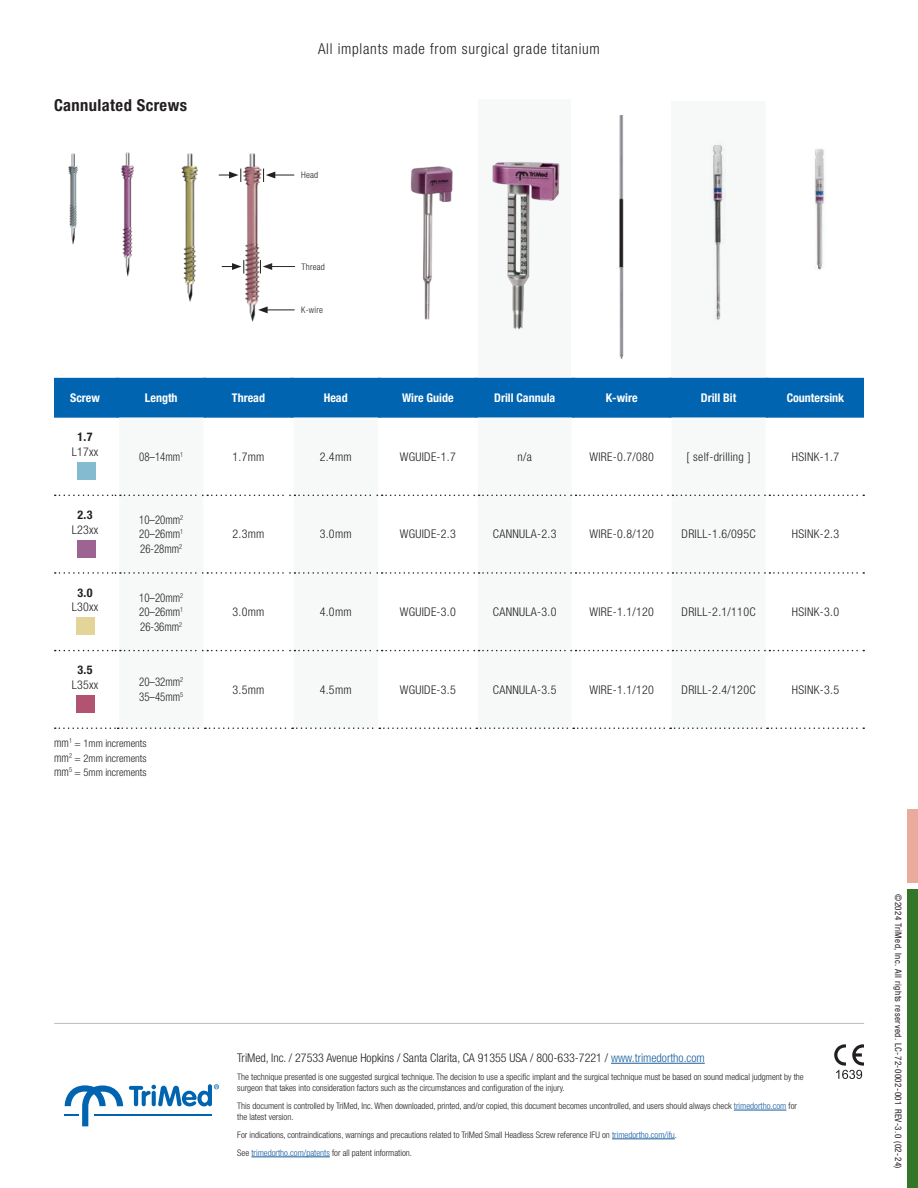
<style>
.page{position:relative;width:918px;height:1188px;background:#fff}
.page>*{position:absolute;margin:0;border:0;box-sizing:border-box;transform-origin:0 0}
.t1{font:700 condensed 16.5px "Helvetica Neue LT Std";letter-spacing:.025em;color:#231f20}
.t2{font:300 condensed 15px "Helvetica Neue LT Std";letter-spacing:.05em;color:#231f20}
.t3{font:300 condensed 12px "Helvetica Neue LT Std";letter-spacing:.025em;color:#231f20}
.t4{font:300 condensed 12px "Helvetica Neue LT Std";color:#231f20}
.t5{font:300 condensed 12px "Helvetica Neue LT Std";letter-spacing:.025em;color:#231f20;scale:.9 1}
.t6{font:700 condensed 12px "Helvetica Neue LT Std";color:#fff}
.t7{font:700 condensed 12px "Helvetica Neue LT Std";color:#231f20}
.t8{font:300 condensed 10.5px "Helvetica Neue LT Std";color:#231f20}
.t9{font:300 condensed 9px/10.8px "Helvetica Neue LT Std";color:#231f20}
.t10{font:condensed 9px "Helvetica Neue LT Std";letter-spacing:.05em;color:#231f20}
.s1{font-size:12px}
.s2{color:#175d9e}
</style>
<div class="page">
<img style="left:241px;top:153px;width:21px;height:169px">
<div style="left:672px;top:101px;width:94px;height:317px;background:#f7f9f9"></div>
<div style="left:478px;top:99px;width:93px;height:319px;background:#f7f9f9"></div>
<img style="left:492px;top:162px;width:68px;height:168px">
<img style="left:814px;top:148px;width:12px;height:122px">
<img style="left:410px;top:166px;width:43px;height:154px">
<svg style="left:263px;top:169px;width:31px;height:13px"></svg>
<svg style="left:258px;top:306px;width:36px;height:7px"></svg>
<svg style="left:260px;top:261px;width:35px;height:12px"></svg>
<svg style="left:219px;top:169px;width:22px;height:13px"></svg>
<svg style="left:222px;top:261px;width:22px;height:12px"></svg>
<img style="left:712px;top:145px;width:13px;height:175px">
<img style="left:181px;top:153px;width:17px;height:149px">
<img style="left:121px;top:152px;width:13px;height:125px">
<img style="left:68px;top:153px;width:10px;height:92px">
<img style="left:619px;top:115px;width:5px;height:153px">
<img style="left:619px;top:268px;width:5px;height:91px">
<div style="left:54px;top:378px;width:810px;height:40px;background:#0164b0"></div>
<svg style="left:55px;top:495px;width:809px;height:1px"></svg>
<svg style="left:55px;top:572px;width:809px;height:2px"></svg>
<svg style="left:55px;top:650px;width:809px;height:1px"></svg>
<svg style="left:55px;top:727px;width:809px;height:2px"></svg>
<hr style="left:116px;top:495px;width:3px;height:78px;background:#fff">
<hr style="left:203px;top:495px;width:3px;height:78px;background:#fff">
<hr style="left:291px;top:495px;width:3px;height:78px;background:#fff">
<hr style="left:378px;top:495px;width:3px;height:78px;background:#fff">
<hr style="left:475px;top:495px;width:3px;height:78px;background:#fff">
<hr style="left:572px;top:495px;width:3px;height:78px;background:#fff">
<hr style="left:669px;top:495px;width:3px;height:78px;background:#fff">
<hr style="left:766px;top:495px;width:3px;height:78px;background:#fff">
<hr style="left:116px;top:573px;width:3px;height:78px;background:#fff">
<hr style="left:203px;top:573px;width:3px;height:78px;background:#fff">
<hr style="left:291px;top:573px;width:3px;height:78px;background:#fff">
<hr style="left:378px;top:573px;width:3px;height:78px;background:#fff">
<hr style="left:475px;top:573px;width:3px;height:78px;background:#fff">
<hr style="left:572px;top:573px;width:3px;height:78px;background:#fff">
<hr style="left:669px;top:573px;width:3px;height:78px;background:#fff">
<hr style="left:766px;top:573px;width:3px;height:78px;background:#fff">
<hr style="left:116px;top:378px;width:3px;height:40px;background:#0164b0">
<hr style="left:203px;top:378px;width:3px;height:40px;background:#0164b0">
<hr style="left:291px;top:378px;width:3px;height:40px;background:#0164b0">
<hr style="left:378px;top:378px;width:3px;height:40px;background:#0164b0">
<hr style="left:475px;top:378px;width:3px;height:40px;background:#0164b0">
<hr style="left:572px;top:378px;width:3px;height:40px;background:#0164b0">
<hr style="left:669px;top:378px;width:3px;height:40px;background:#0164b0">
<hr style="left:766px;top:378px;width:3px;height:40px;background:#0164b0">
<div style="left:78px;top:462px;width:18px;height:18px;background:#85bbd0"></div>
<div style="left:78px;top:540px;width:18px;height:18px;background:#9d6391"></div>
<div style="left:76px;top:618px;width:18px;height:17px;background:#e3d497"></div>
<div style="left:76px;top:695px;width:18px;height:18px;background:#b05471"></div>
<hr style="left:55px;top:1023px;width:809px;height:1px;background:#bcbdc0">
<hr style="left:94px;top:1114px;width:118px;height:1px;background:#0164b0">
<svg style="left:65px;top:1085px;width:58px;height:41px"></svg>
<svg style="left:129px;top:1084px;width:90px;height:22px"></svg>
<hr style="left:611px;top:1063px;width:94px;height:1px;background:#175d9e">
<hr style="left:734px;top:1110px;width:52px;height:1px;background:#175d9e">
<hr style="left:612px;top:1139px;width:63px;height:1px;background:#175d9e">
<hr style="left:251px;top:1157px;width:79px;height:1px;background:#175d9e">
<div style="left:908px;top:890px;width:10px;height:298px;background:#347627"></div>
<div style="left:908px;top:810px;width:10px;height:73px;background:#eaaa9c"></div>
<svg style="left:834px;top:1044px;width:30px;height:35px"></svg>
<p class="t1" style="left:54px;top:95px;width:135px">Cannulated Screws</p>
<p class="t2" style="left:318px;top:40px;width:283px">All implants made from surgical grade titanium</p>
<p class="t9" style="left:301px;top:169px;width:19px">Head</p>
<p class="t9" style="left:302px;top:261px;width:25px">Thread</p>
<p class="t9" style="left:301px;top:304px;width:23px">K-wire</p>
<p class="t6" style="left:70px;top:391px;width:31px">Screw</p>
<p class="t6" style="left:145px;top:391px;width:34px">Length</p>
<p class="t6" style="left:232px;top:391px;width:35px">Thread</p>
<p class="t6" style="left:324px;top:391px;width:25px">Head</p>
<p class="t6" style="left:402px;top:391px;width:53px">Wire Guide</p>
<p class="t6" style="left:494px;top:391px;width:63px">Drill Cannula</p>
<p class="t6" style="left:606px;top:391px;width:33px">K-wire</p>
<p class="t6" style="left:701px;top:391px;width:37px">Drill Bit</p>
<p class="t6" style="left:787px;top:391px;width:59px">Countersink</p>
<p class="t7" style="left:78px;top:430px;width:16px">1.7</p>
<p class="t3" style="left:72px;top:444px;width:28px">L17xx</p>
<p class="t5" style="left:139px;top:450px;width:50px">08–14mm<sup>1</sup></p>
<p class="t3" style="left:232px;top:450px;width:34px">1.7mm</p>
<p class="t3" style="left:320px;top:450px;width:34px">2.4mm</p>
<p class="t3" style="left:400px;top:450px;width:58px">WGUIDE-1.7</p>
<p class="t3" style="left:518px;top:450px;width:16px">n/a</p>
<p class="t3" style="left:589px;top:450px;width:66px">WIRE-0.7/080</p>
<p class="t3" style="left:687px;top:450px;width:65px">[ self-drilling ]</p>
<p class="t3" style="left:792px;top:450px;width:49px">HSINK-1.7</p>
<p class="t7" style="left:78px;top:508px;width:16px">2.3</p>
<p class="t3" style="left:72px;top:523px;width:28px">L23xx</p>
<p class="t7" style="left:78px;top:585px;width:16px">3.0</p>
<p class="t3" style="left:72px;top:600px;width:28px">L30xx</p>
<p class="t5" style="left:139px;top:513px;width:50px">10–20mm<sup>2</sup></p>
<p class="t5" style="left:139px;top:527px;width:50px">20–26mm<sup>1</sup></p>
<p class="t5" style="left:140px;top:542px;width:48px">26-28mm<sup>2</sup></p>
<p class="t5" style="left:139px;top:590px;width:50px">10–20mm<sup>2</sup></p>
<p class="t5" style="left:139px;top:605px;width:50px">20–26mm<sup>1</sup></p>
<p class="t5" style="left:140px;top:619px;width:48px">26-36mm<sup>2</sup></p>
<p class="t7" style="left:78px;top:663px;width:16px">3.5</p>
<p class="t3" style="left:72px;top:678px;width:28px">L35xx</p>
<p class="t5" style="left:139px;top:675px;width:50px">20–32mm<sup>2</sup></p>
<p class="t5" style="left:139px;top:690px;width:50px">35–45mm<sup>5</sup></p>
<p class="t8" style="left:54px;top:737px;width:94px"><span class="s1">mm</span><sup>1</sup> = 1mm increments</p>
<p class="t8" style="left:54px;top:752px;width:94px"><span class="s1">mm</span><sup>2</sup> = 2mm increments</p>
<p class="t8" style="left:54px;top:766px;width:94px"><span class="s1">mm</span><sup>5</sup> = 5mm increments</p>
<p class="t3" style="left:232px;top:527px;width:34px">2.3mm</p>
<p class="t3" style="left:320px;top:527px;width:34px">3.0mm</p>
<p class="t3" style="left:400px;top:527px;width:58px">WGUIDE-2.3</p>
<p class="t3" style="left:493px;top:527px;width:65px">CANNULA-2.3</p>
<p class="t3" style="left:589px;top:527px;width:66px">WIRE-0.8/120</p>
<p class="t3" style="left:682px;top:527px;width:76px">DRILL-1.6/095C</p>
<p class="t3" style="left:792px;top:527px;width:49px">HSINK-2.3</p>
<p class="t3" style="left:232px;top:605px;width:34px">3.0mm</p>
<p class="t3" style="left:320px;top:605px;width:34px">4.0mm</p>
<p class="t3" style="left:400px;top:605px;width:58px">WGUIDE-3.0</p>
<p class="t3" style="left:493px;top:605px;width:65px">CANNULA-3.0</p>
<p class="t3" style="left:589px;top:605px;width:66px">WIRE-1.1/120</p>
<p class="t3" style="left:682px;top:605px;width:76px">DRILL-2.1/110C</p>
<p class="t3" style="left:792px;top:605px;width:49px">HSINK-3.0</p>
<p class="t3" style="left:232px;top:683px;width:34px">3.5mm</p>
<p class="t3" style="left:320px;top:683px;width:34px">4.5mm</p>
<p class="t3" style="left:400px;top:683px;width:58px">WGUIDE-3.5</p>
<p class="t3" style="left:493px;top:683px;width:65px">CANNULA-3.5</p>
<p class="t3" style="left:589px;top:683px;width:66px">WIRE-1.1/120</p>
<p class="t3" style="left:682px;top:683px;width:76px">DRILL-2.4/120C</p>
<p class="t3" style="left:792px;top:683px;width:49px">HSINK-3.5</p>
<p class="t4" style="left:237px;top:1051px;width:469px">TriMed, Inc. / 27533 Avenue Hopkins / Santa Clarita, CA 91355 USA / 800-633-7221 / <span class="s2">www.trimedortho.com</span></p>
<p class="t9" style="left:237px;top:1072px;width:568px">The technique presented is one suggested surgical technique. The decision to use a specific implant and the surgical technique must be based on sound medical judgment by the surgeon that takes into consideration factors such as the circumstances and configuration of the injury.</p>
<p class="t9" style="left:237px;top:1101px;width:561px">This document is controlled by TriMed, Inc. When downloaded, printed, and/or copied, this document becomes uncontrolled, and users should always check <span class="s2">trimedortho.com</span> for the latest version.</p>
<p class="t9" style="left:237px;top:1129px;width:441px">For indications, contraindications, warnings and precautions related to TriMed Small Headless Screw reference IFU on <span class="s2">trimedortho.com/ifu</span>.</p>
<p class="t9" style="left:237px;top:1147px;width:176px">See <span class="s2">trimedortho.com/patents</span> for all patent information.</p>
<p class="t10" style="left:904px;top:894px;width:276px;rotate:90deg">©2024 TriMed, Inc. All rights reserved. LC-72-0002-001 REV-3.0 (02-24)</p>
</div>
